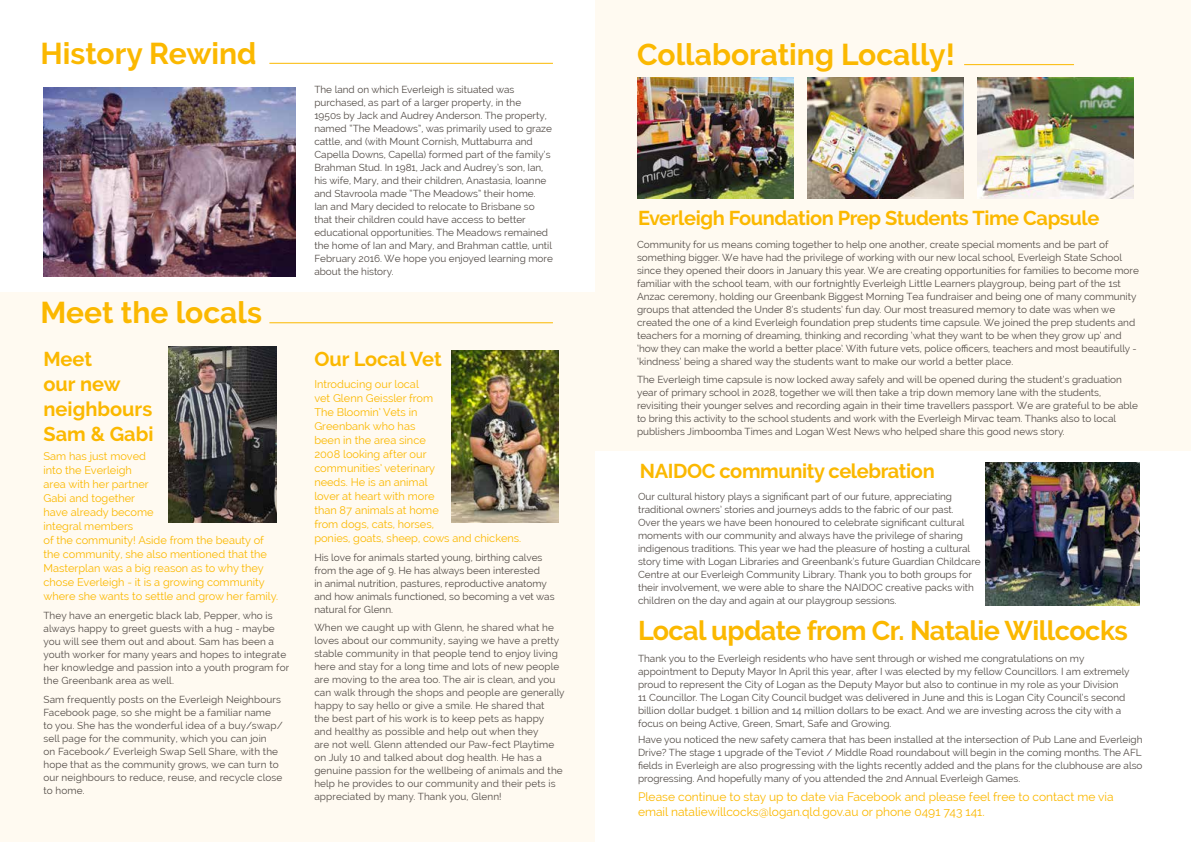
<style>
.page{position:relative;width:1191px;height:842px;background:#fff}
.page>*{position:absolute;margin:0;border:0;box-sizing:border-box;transform-origin:0 0}
.t1{font:700 30px "Raleway";color:#fbb800}
.t2{font:700 27px "Raleway";letter-spacing:-.02em;color:#fbb800}
.t3{font:700 20px "Raleway";letter-spacing:-.02em;color:#fbb800}
.t4{font:700 20px/25px "Raleway";color:#fbb800}
.t5{font:12px/15px "Raleway";color:#fbb800}
.t6{font:11px/14px "Raleway";color:#fbb800}
.t7{font:10px/13px "Raleway";color:#534c47}
</style>
<div class="page">
<div style="left:0;top:292px;width:594px;height:550px;background:#fffaf1"></div>
<div style="left:595px;top:0;width:596px;height:451px;background:#fffaf1"></div>
<img style="left:452px;top:350px;width:107px;height:173px">
<img style="left:637px;top:77px;width:156px;height:122px">
<img style="left:807px;top:77px;width:156px;height:122px">
<img style="left:977px;top:77px;width:156px;height:122px">
<img style="left:986px;top:463px;width:154px;height:142px">
<img style="left:43px;top:88px;width:253px;height:189px">
<img style="left:168px;top:347px;width:109px;height:176px">
<hr style="left:269px;top:63px;width:284px;height:1px;background:#fbb800">
<hr style="left:269px;top:322px;width:284px;height:1px;background:#fbb800">
<hr style="left:964px;top:64px;width:110px;height:1px;background:#fbb800">
<p class="t1" style="left:41px;top:36px;width:218px">History Rewind</p>
<p class="t1" style="left:41px;top:295px;width:223px">Meet the locals</p>
<p class="t4" style="left:43px;top:346px;width:111px">Meet<br>our new neighbours<br>Sam &amp; Gabi</p>
<p class="t6" style="left:43px;top:449px;width:236px">Sam has just moved<br>into the Everleigh<br>area with her partner<br>Gabi and together<br>have already become<br>integral members<br>of the community! Aside from the beauty of the community, she also mentioned that the<br>Masterplan was a big reason as to why they chose Everleigh - it is a growing community where she wants to settle and grow her family.</p>
<p class="t7" style="left:43px;top:609px;width:247px">They have an energetic black lab, Pepper, who is always happy to greet guests with a hug - maybe you will see them out and about. Sam has been a youth worker for many years and hopes to integrate her knowledge and passion into a youth program for the Greenbank area as well.</p>
<p class="t7" style="left:43px;top:692px;width:241px">Sam frequently posts on the Everleigh Neighbours Facebook page, so she might be a familiar name to you. She has the wonderful idea of a buy/swap/ sell page for the community, which you can join<br>on Facebook/ Everleigh Swap Sell Share, with the hope that as the community grows, we can turn to our neighbours to reduce, reuse, and recycle close to home.</p>
<p class="t7" style="left:314px;top:83px;width:240px">The land on which Everleigh is situated was purchased, as part of a larger property, in the<br>1950s by Jack and Audrey Anderson. The property, named “The Meadows”, was primarily used to graze cattle, and (with Mount Cornish, Muttaburra and Capella Downs, Capella) formed part of the family’s Brahman Stud. In 1981, Jack and Audrey’s son, Ian, his wife, Mary, and their children, Anastasia, Ioanne and Stavroola made “The Meadows” their home.<br>Ian and Mary decided to relocate to Brisbane so that their children could have access to better educational opportunities. The Meadows remained the home of Ian and Mary, and Brahman cattle, until February 2016. We hope you enjoyed learning more about the history.</p>
<p class="t4" style="left:314px;top:346px;width:129px">Our Local Vet</p>
<p class="t6" style="left:314px;top:377px;width:208px">Introducing our local<br>vet Glenn Geissler from<br>The Bloomin’ Vets in<br>Greenbank who has<br>been in the area since<br>2008 looking after our<br>communities’ veterinary<br>needs. He is an animal<br>lover at heart with more<br>than 87 animals at home<br>from dogs, cats, horses,<br>ponies, goats, sheep, cows and chickens.</p>
<p class="t7" style="left:314px;top:551px;width:242px">His love for animals started young, birthing calves from the age of 9. He has always been interested<br>in animal nutrition, pastures, reproductive anatomy and how animals functioned, so becoming a vet was natural for Glenn.</p>
<p class="t7" style="left:314px;top:621px;width:252px">When we caught up with Glenn, he shared what he loves about our community, saying we have a pretty stable community in that people tend to enjoy living here and stay for a long time and lots of new people are moving to the area too. The air is clean, and you can walk through the shops and people are generally happy to say hello or give a smile. He shared that<br>the best part of his work is to keep pets as happy<br>and healthy as possible and help out when they<br>are not well. Glenn attended our Paw-fect Playtime on July 10 and talked about dog health. He has a genuine passion for the wellbeing of animals and the help he provides to our community and their pets is appreciated by many. Thank you, Glenn!</p>
<p class="t1" style="left:637px;top:37px;width:319px">Collaborating Locally!</p>
<p class="t3" style="left:638px;top:206px;width:463px">Everleigh Foundation Prep Students Time Capsule</p>
<p class="t7" style="left:637px;top:238px;width:503px">Community for us means coming together to help one another, create special moments and be part of something bigger. We have had the privilege of working with our new local school, Everleigh State School since they opened their doors in January this year. We are creating opportunities for families to become more familiar with the school team, with our fortnightly Everleigh Little Learners playgroup, being part of the 1st Anzac ceremony, holding our Greenbank Biggest Morning Tea fundraiser and being one of many community groups that attended the Under 8’s students’ fun day. Our most treasured memory to date was when we created the one of a kind Everleigh foundation prep students time capsule. We joined the prep students and teachers for a morning of dreaming, thinking and recording ‘what they want to be when they grow up’ and ‘how they can make the world a better place’. With future vets, police officers, teachers and most beautifully - ‘kindness’ being a shared way the students want to make our world a better place.</p>
<p class="t7" style="left:637px;top:373px;width:502px">The Everleigh time capsule is now locked away safely and will be opened during the student’s graduation year of primary school in 2028, together we will then take a trip down memory lane with the students, revisiting their younger selves and recording again in their time travellers passport. We are grateful to be able to bring this activity to the school students and work with the Everleigh Mirvac team. Thanks also to local publishers Jimboomba Times and Logan West News who helped share this good news story.</p>
<p class="t3" style="left:640px;top:460px;width:296px">NAIDOC community celebration</p>
<p class="t7" style="left:638px;top:489px;width:344px">Our cultural history plays a significant part of our future, appreciating traditional owners’ stories and journeys adds to the fabric of our past.<br>Over the years we have been honoured to celebrate significant cultural moments with our community and always have the privilege of sharing indigenous traditions. This year we had the pleasure of hosting a cultural story time with Logan Libraries and Greenbank’s future Guardian Childcare Centre at our Everleigh Community Library. Thank you to both groups for their involvement, we were able to share the NAIDOC creative packs with children on the day and again at our playgroup sessions.</p>
<p class="t2" style="left:638px;top:615px;width:491px">Local update from Cr. Natalie Willcocks</p>
<p class="t7" style="left:638px;top:652px;width:493px">Thank you to the Everleigh residents who have sent through or wished me congratulations on my appointment to Deputy Mayor In April this year, after I was elected by my fellow Councillors. I am extremely proud to represent the City of Logan as the Deputy Mayor but also to continue in my role as your Division 11 Councillor. The Logan City Council budget was delivered in June and this is Logan City Council’s second billion dollar budget. 1 billion and 14 million dollars to be exact. And we are investing across the city with a focus on being Active, Green, Smart, Safe and Growing.</p>
<p class="t7" style="left:638px;top:733px;width:506px;text-align:justify">Have you noticed the new safety camera that has been installed at the intersection of Pub Lane and Everleigh Drive? The stage 1 upgrade of the Teviot / Middle Road roundabout will begin in the coming months. The AFL fields in Everleigh are also progressing with the lights recently added and the plans for the clubhouse are also progressing. And hopefully many of you attended the 2nd Annual Everleigh Games.</p>
<p class="t5" style="left:638px;top:789px;width:477px">Please continue to stay up to date via Facebook and please feel free to contact me via email nataliewillcocks@logan.qld.gov.au or phone 0491 743 141.</p>
</div>
